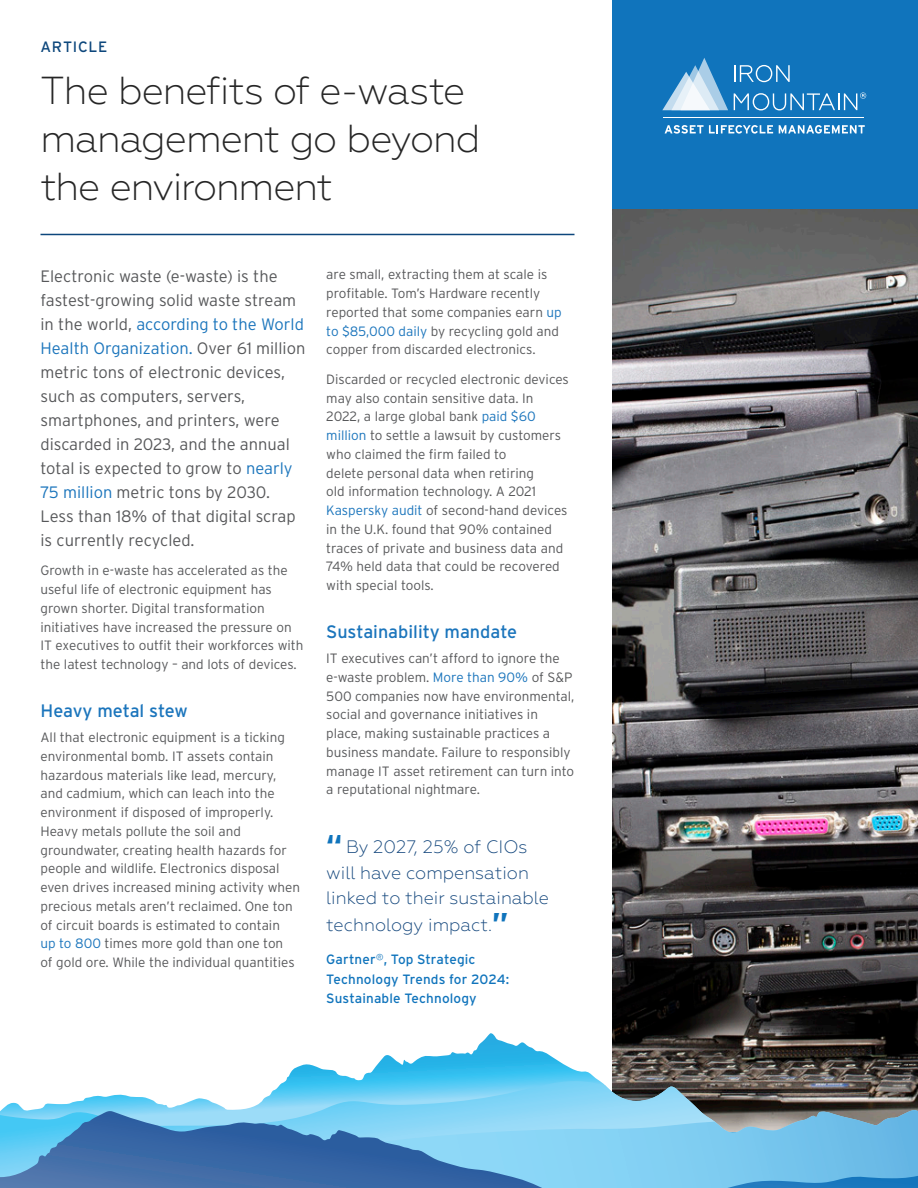
<style>
.page{position:relative;width:918px;height:1188px;background:#fff}
.page>*{position:absolute;margin:0;border:0;box-sizing:border-box;transform-origin:0 0}
.Headline_Text{font:300 39px/48px "Geometria";letter-spacing:-.025em;color:#262626}
.In_Page_Quote{font:300 18px/26px "Geometria";color:#14477d}
.Body_Copy{font:18px "Interstate";color:#1b75bc}
.Body_Copy-2{font:300 16.5px/24px "Interstate";color:#57585a}
.Asset_Type{font:15px "Interstate";letter-spacing:.045em;color:#0d477c}
.Body_Copy-3{font:300 13.5px/18.8px "Interstate";color:#57585a}
.In_Page_Quote_Source{font:13.5px/19.5px "Interstate";letter-spacing:.01em;color:#1074bc}
.s1{color:#1b75bc}
.s2{font-family:"Interstate";font-weight:700;font-size:30px;color:#1074bc}
.s3{font-family:"Libre Franklin";font-weight:200}
</style>
<div class="page">
<div style="left:612px;top:0;width:306px;height:1188px;background:#1074bc"></div>
<img style="left:612px;top:210px;width:306px;height:823px">
<svg style="left:662px;top:58px;width:66px;height:52px"></svg>
<svg style="left:734px;top:65px;width:56px;height:17px"></svg>
<svg style="left:734px;top:92px;width:132px;height:18px"></svg>
<svg style="left:665px;top:125px;width:108px;height:9px"></svg>
<svg style="left:779px;top:125px;width:86px;height:9px"></svg>
<hr style="left:663px;top:117px;width:201px;height:1px;background:#fff">
<svg style="left:285px;top:1033px;width:633px;height:77px"></svg>
<svg style="left:1px;top:1081px;width:725px;height:29px"></svg>
<svg style="left:0;top:1110px;width:918px;height:78px;background:#65a6d2"></svg>
<hr style="left:40px;top:234px;width:534px;height:1px;background:#0d477c">
<p class="Asset_Type" style="left:40px;top:39px;width:68px">ARTICLE</p>
<p class="Headline_Text" style="left:40px;top:66px;width:442px">The benefits of e-waste management go beyond the environment</p>
<p class="Body_Copy-2" style="left:40px;top:264px;width:266px">Electronic waste (e-waste) is the fastest-growing solid waste stream in the world, <span class="s1">according to the World Health Organization.</span> Over 61 million metric tons of electronic devices, such as computers, servers, smartphones, and printers, were discarded in 2023, and the annual total is expected to grow to <span class="s1">nearly 75 million</span> metric tons by 2030.<br>Less than 18% of that digital scrap is currently recycled.</p>
<p class="Body_Copy-3" style="left:40px;top:561px;width:265px">Growth in e-waste has accelerated as the useful life of electronic equipment has grown shorter. Digital transformation initiatives have increased the pressure on IT executives to outfit their workforces with the latest technology – and lots of devices.</p>
<p class="Body_Copy" style="left:40px;top:700px;width:149px">Heavy metal stew</p>
<p class="Body_Copy-3" style="left:40px;top:728px;width:261px">All that electronic equipment is a ticking environmental bomb. IT assets contain hazardous materials like lead, mercury, and cadmium, which can leach into the environment if disposed of improperly.<br>Heavy metals pollute the soil and groundwater, creating health hazards for people and wildlife. Electronics disposal even drives increased mining activity when precious metals aren’t reclaimed. One ton of circuit boards is estimated to contain<br><span class="s1">up to 800</span> times more gold than one ton<br>of gold ore. While the individual quantities</p>
<p class="Body_Copy-3" style="left:326px;top:265px;width:237px">are small, extracting them at scale is profitable. Tom’s Hardware recently reported that some companies earn <span class="s1">up to $85,000 daily</span> by recycling gold and copper from discarded electronics.</p>
<p class="Body_Copy-3" style="left:326px;top:370px;width:244px">Discarded or recycled electronic devices may also contain sensitive data. In 2022, a large global bank <span class="s1">paid $60 million</span> to settle a lawsuit by customers who claimed the firm failed to<br>delete personal data when retiring<br>old information technology. A 2021<br><span class="s1">Kaspersky audit</span> of second-hand devices in the U.K. found that 90% contained traces of private and business data and 74% held data that could be recovered with special tools.</p>
<p class="Body_Copy" style="left:326px;top:621px;width:192px">Sustainability mandate</p>
<p class="Body_Copy-3" style="left:326px;top:649px;width:250px">IT executives can’t afford to ignore the e-waste problem. <span class="s1">More than 90%</span> of S&amp;P 500 companies now have environmental, social and governance initiatives in place, making sustainable practices a business mandate. Failure to responsibly manage IT asset retirement can turn into a reputational nightmare.</p>
<p class="In_Page_Quote" style="left:326px;top:834px;width:224px"><span class="s2">“</span> By 2027, 25% of CIOs will have compensation linked to their sustainable technology impact.<span class="s2">”</span></p>
<p class="In_Page_Quote_Source" style="left:326px;top:950px;width:185px">Gartner<span class="s3">®</span>, Top Strategic<br>Technology Trends for 2024:<br>Sustainable Technology</p>
</div>
